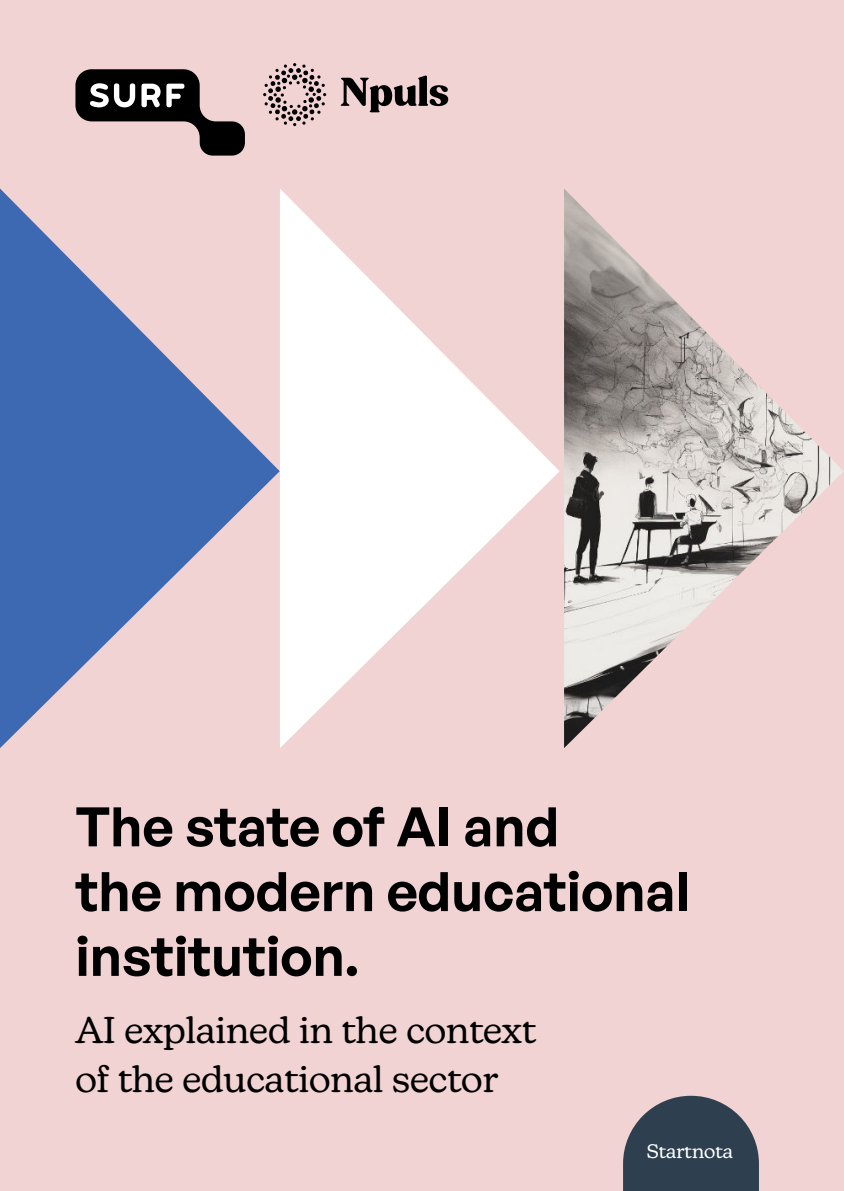
<style>
.page{position:relative;width:844px;height:1191px;background:#fff}
.page>*{position:absolute;margin:0;border:0;box-sizing:border-box;transform-origin:0 0}
.t1{font:600 54.25px/64.8px "General Sans";color:#000}
.t2{font:36.75px/49px "New Kansas";color:#000}
.t3{font:19.25px "New Kansas";color:#fff}
</style>
<div class="page">
<div style="left:0;top:0;width:843px;height:1191px;background:#f2d3d4"></div>
<svg style="left:263px;top:63px;width:63px;height:63px"></svg>
<svg style="left:340px;top:75px;width:109px;height:37px"></svg>
<svg style="left:623px;top:1095px;width:135px;height:96px"></svg>
<svg style="left:0;top:188px;width:280px;height:560px"></svg>
<svg style="left:280px;top:189px;width:279px;height:559px"></svg>
<img style="left:564px;top:189px;width:279px;height:559px">
<svg style="left:75px;top:69px;width:170px;height:87px"></svg>
<p class="t1" style="left:75px;top:799px;width:615px">The state of AI and<br>the modern educational institution.</p>
<p class="t2" style="left:75px;top:1008px;width:462px">AI explained in the context of the educational sector</p>
<p class="t3" style="left:646px;top:1143px;width:87px">Startnota</p>
</div>
